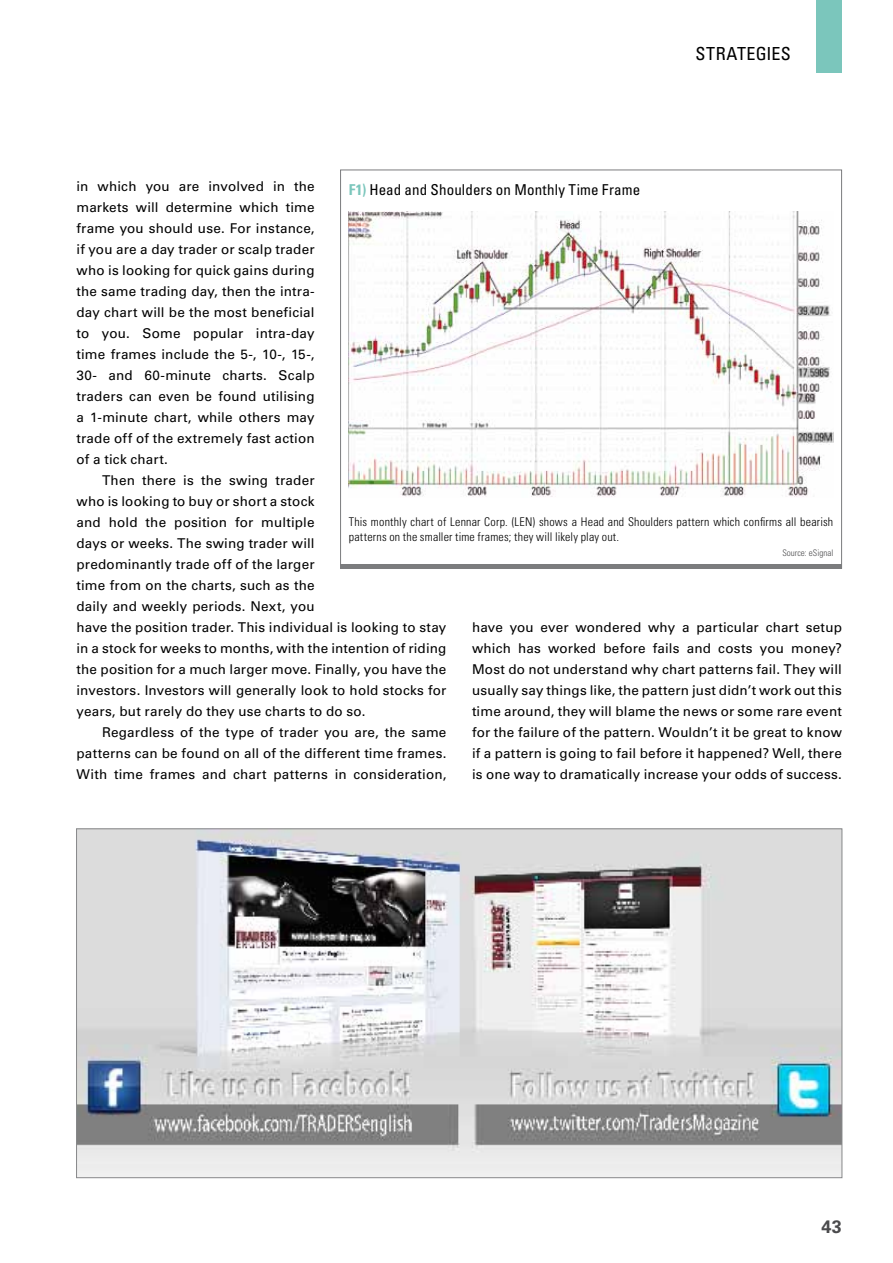
<style>
.page{position:relative;width:893px;height:1263px;background:#fff}
.page>*{position:absolute;margin:0;border:0;box-sizing:border-box;transform-origin:0 0}
.t1{font:condensed 18px "Univers LT";letter-spacing:.02em;color:#000}
.t2{font:700 18px "Univers LT";color:#4b4b4d}
.t3{font:condensed 15px "Univers LT";letter-spacing:.01em;color:#000}
.t4{font:13.5px/21px "Univers LT";letter-spacing:.01em;color:#000;text-align:justify}
.t5{font:300 condensed 12px/15px "Univers LT";letter-spacing:.015em;color:#000}
.t6{font:300 condensed 9px "Univers LT";color:#4b4b4d}
.s1{font-weight:700;color:#7bc6bc}
</style>
<div class="page">
<div style="left:816px;top:0;width:26px;height:72px;background:#7bc6bc"></div>
<div style="left:340px;top:564px;width:502px;height:5px;background:#7b7c7e"></div>
<img style="left:349px;top:212px;width:484px;height:285px">
<img style="left:78px;top:830px;width:762px;height:346px">
<h1 class="t1" style="left:695px;top:42px;width:97px">strategies</h1>
<p class="t4" style="left:77px;top:175px;width:240px">in which you are involved in the markets will determine which time frame you should use. For instance, if you are a day trader or scalp trader who is looking for quick gains during the same trading day, then the intra&shy;day chart will be the most beneficial to you. Some popular intra-day time frames include the 5-, 10-, 15-, 30- and 60-minute charts. Scalp traders can even be found utilising a 1-minute chart, while others may trade off of the extremely fast action of a tick chart.</p>
<p class="t4" style="left:77px;top:469px;width:371px;text-align:left;text-indent:26px">Then there is the swing trader<br>who is looking to buy or short a stock<br>and hold the position for multiple<br>days or weeks. The swing trader will<br>predominantly trade off of the larger<br>time from on the charts, such as the<br>daily and weekly periods. Next, you<br>have the position trader. This individual is looking to stay in a stock for weeks to months, with the intention of riding the position for a much larger move. Finally, you have the investors. Investors will generally look to hold stocks for years, but rarely do they use charts to do so.</p>
<p class="t4" style="left:77px;top:722px;width:371px;text-indent:26px">Regardless of the type of trader you are, the same patterns can be found on all of the different time frames.<br>With time frames and chart patterns in consideration,</p>
<p class="t3" style="left:349px;top:180px;width:293px"><span class="s1">F1)</span> Head and Shoulders on Monthly Time Frame</p>
<p class="t5" style="left:349px;top:514px;width:486px">This monthly chart of Lennar Corp. (LEN) shows a Head and Shoulders pattern which confirms all bearish patterns on the smaller time frames; they will likely play out.</p>
<p class="t6" style="left:782px;top:547px;width:52px">Source: eSignal</p>
<p class="t4" style="left:472px;top:616px;width:371px">have you ever wondered why a particular chart setup which has worked before fails and costs you money?<br>Most do not understand why chart patterns fail. They will usually say things like, the pattern just didn’t work out this time around, they will blame the news or some rare event for the failure of the pattern. Wouldn’t it be great to know if a pattern is going to fail before it happened? Well, there is one way to dramatically increase your odds of success.</p>
<h1 class="t2" style="left:821px;top:1216px;width:22px">43</h1>
</div>
